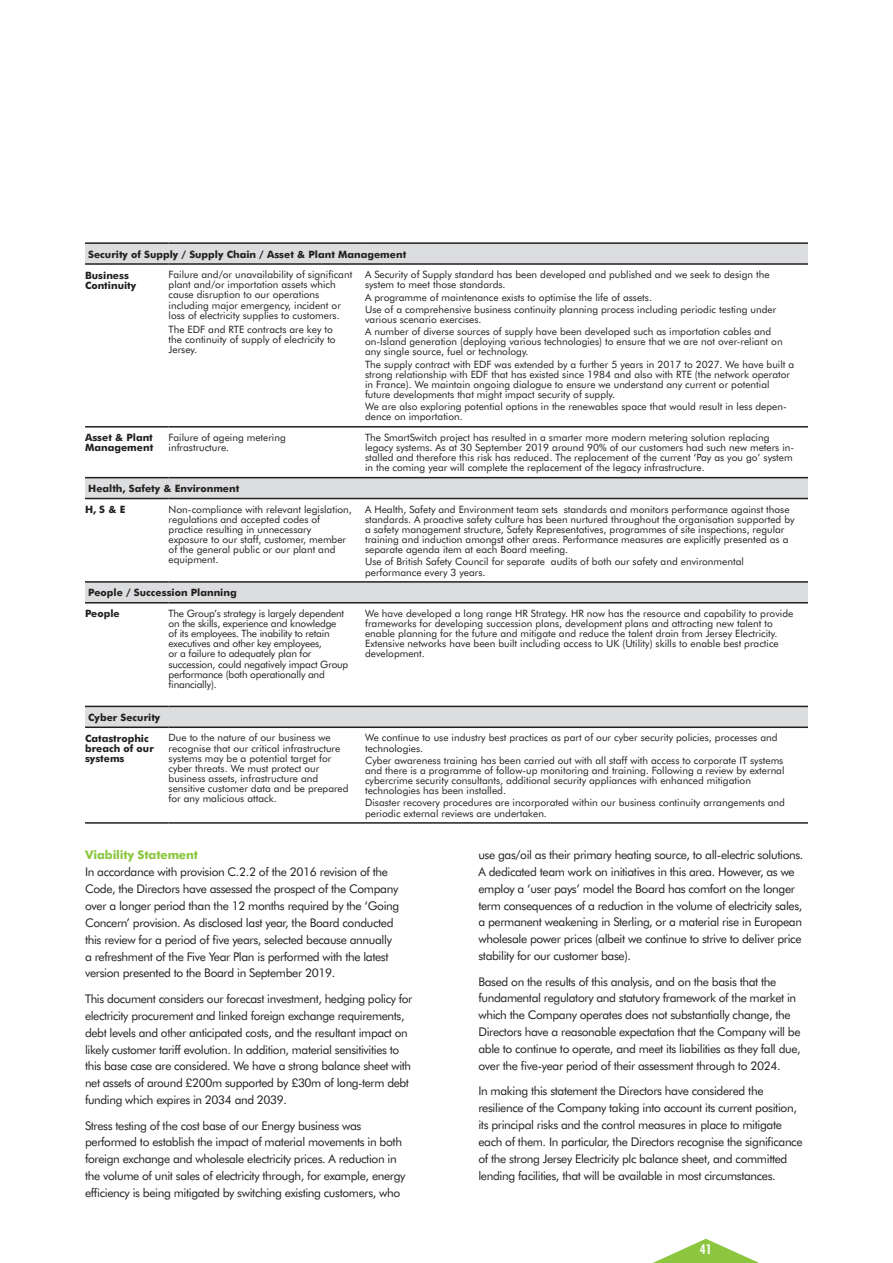
<style>
.page{position:relative;width:893px;height:1263px;background:#fff}
.page>*{position:absolute;margin:0;border:0;box-sizing:border-box;transform-origin:0 0}
.t1{font:700 condensed 13.5px "Futura BT";color:#fff}
.ReviewText{font:12px/16.8px "Futura BT";letter-spacing:-.03em;color:#231f20}
.ReviewText-2{font:700 12px "Futura BT";letter-spacing:-.01em;color:#8bc63e}
.t2{font:10.2px/10.2px "Futura BT";color:#231f20}
.t3{font:10.2px/10.2px "Futura BT";letter-spacing:-.02em;color:#231f20}
.t4{font:700 10.2px/10.2px "Futura BT";color:#231f20}
</style>
<div class="page">
<svg style="left:653px;top:1239px;width:106px;height:24px"></svg>
<svg style="left:85px;top:244px;width:723px;height:482px"></svg>
<hr style="left:85px;top:242px;width:84px;height:2px;background:#231f20">
<hr style="left:169px;top:242px;width:196px;height:2px;background:#231f20">
<hr style="left:365px;top:242px;width:443px;height:2px;background:#231f20">
<hr style="left:85px;top:263px;width:84px;height:2px;background:#231f20">
<hr style="left:169px;top:263px;width:196px;height:2px;background:#231f20">
<hr style="left:365px;top:263px;width:443px;height:2px;background:#231f20">
<hr style="left:85px;top:426px;width:84px;height:1px;background:#231f20">
<hr style="left:169px;top:426px;width:196px;height:1px;background:#231f20">
<hr style="left:365px;top:426px;width:443px;height:1px;background:#231f20">
<hr style="left:85px;top:477px;width:84px;height:1px;background:#231f20">
<hr style="left:169px;top:477px;width:196px;height:1px;background:#231f20">
<hr style="left:365px;top:477px;width:443px;height:1px;background:#231f20">
<hr style="left:85px;top:498px;width:84px;height:1px;background:#231f20">
<hr style="left:169px;top:498px;width:196px;height:1px;background:#231f20">
<hr style="left:365px;top:498px;width:443px;height:1px;background:#231f20">
<hr style="left:85px;top:581px;width:84px;height:2px;background:#231f20">
<hr style="left:169px;top:581px;width:196px;height:2px;background:#231f20">
<hr style="left:365px;top:581px;width:443px;height:2px;background:#231f20">
<hr style="left:85px;top:602px;width:84px;height:1px;background:#231f20">
<hr style="left:169px;top:602px;width:196px;height:1px;background:#231f20">
<hr style="left:365px;top:602px;width:443px;height:1px;background:#231f20">
<hr style="left:85px;top:706px;width:84px;height:1px;background:#231f20">
<hr style="left:169px;top:706px;width:196px;height:1px;background:#231f20">
<hr style="left:365px;top:706px;width:443px;height:1px;background:#231f20">
<hr style="left:85px;top:726px;width:84px;height:2px;background:#231f20">
<hr style="left:169px;top:726px;width:196px;height:2px;background:#231f20">
<hr style="left:365px;top:726px;width:443px;height:2px;background:#231f20">
<hr style="left:85px;top:822px;width:84px;height:2px;background:#231f20">
<hr style="left:169px;top:822px;width:196px;height:2px;background:#231f20">
<hr style="left:365px;top:822px;width:443px;height:2px;background:#231f20">
<p class="t4" style="left:88px;top:249px;width:320px">Security of Supply / Supply Chain / Asset &amp; Plant Management</p>
<p class="t4" style="left:85px;top:270px;width:53px">Business<br>Continuity</p>
<p class="t2" style="left:169px;top:269px;width:185px">Failure and/or unavailability of significant plant and/or importation assets which cause disruption to our operations including major emergency, incident or loss of electricity supplies to customers.</p>
<p class="t2" style="left:169px;top:324px;width:166px">The EDF and RTE contracts are key to</p>
<p class="t2" style="left:169px;top:334px;width:169px">the continuity of supply of electricity to<br>Jersey.</p>
<p class="t2" style="left:365px;top:269px;width:406px">A Security of Supply standard has been developed and published and we seek to design the system to meet those standards.</p>
<p class="t2" style="left:365px;top:292px;width:288px">A programme of maintenance exists to optimise the life of assets.</p>
<p class="t2" style="left:365px;top:304px;width:413px">Use of a comprehensive business continuity planning process including periodic testing under various scenario exercises.</p>
<p class="t2" style="left:365px;top:326px;width:419px">A number of diverse sources of supply have been developed such as importation cables and on-Island generation (deploying various technologies) to ensure that we are not over-reliant on any single source, fuel or technology.</p>
<p class="t2" style="left:365px;top:359px;width:431px">The supply contract with EDF was extended by a further 5 years in 2017 to 2027. We have built a strong relationship with EDF that has existed since 1984 and also with RTE (the network operator in France). We maintain ongoing dialogue to ensure we understand any current or potential future developments that might impact security of supply.</p>
<p class="t2" style="left:365px;top:401px;width:423px">We are also exploring potential options in the renewables space that would result in less depen&shy;dence on importation.</p>
<p class="t4" style="left:85px;top:432px;width:70px">Asset &amp; Plant<br>Management</p>
<p class="t2" style="left:169px;top:432px;width:119px">Failure of ageing metering infrastructure.</p>
<p class="t2" style="left:365px;top:432px;width:431px">The SmartSwitch project has resulted in a smarter more modern metering solution replacing legacy systems. As at 30 September 2019 around 90% of our customers had such new meters in&shy;stalled and therefore this risk has reduced. The replacement of the current ‘Pay as you go’ system in the coming year will complete the replacement of the legacy infrastructure.</p>
<p class="t4" style="left:88px;top:483px;width:153px">Health, Safety &amp; Environment</p>
<p class="t4" style="left:85px;top:504px;width:42px">H, S &amp; E</p>
<p class="t2" style="left:169px;top:504px;width:185px">Non-compliance with relevant legislation, regulations and accepted codes of practice resulting in unnecessary exposure to our staff, customer, member of the general public or our plant and equipment.</p>
<p class="t2" style="left:365px;top:504px;width:431px">A Health, Safety and Environment team sets standards and monitors performance against those standards. A proactive safety culture has been nurtured throughout the organisation supported by a safety management structure, Safety Representatives, programmes of site inspections, regular training and induction amongst other areas. Performance measures are explicitly presented as a separate agenda item at each Board meeting.</p>
<p class="t2" style="left:365px;top:557px;width:380px">Use of British Safety Council for separate audits of both our safety and environmental performance every 3 years.</p>
<p class="t4" style="left:88px;top:588px;width:150px">People / Succession Planning</p>
<p class="t4" style="left:85px;top:608px;width:36px">People</p>
<p class="t3" style="left:169px;top:608px;width:181px">The Group’s strategy is largely dependent on the skills, experience and knowledge<br>of its employees. The inability to retain executives and other key employees,<br>or a failure to adequately plan for succession, could negatively impact Group performance (both operationally and financially).</p>
<p class="t2" style="left:365px;top:608px;width:430px">We have developed a long range HR Strategy. HR now has the resource and capability to provide frameworks for developing succession plans, development plans and attracting new talent to enable planning for the future and mitigate and reduce the talent drain from Jersey Electricity.<br>Extensive networks have been built including access to UK (Utility) skills to enable best practice development.</p>
<p class="t4" style="left:88px;top:712px;width:74px">Cyber Security</p>
<p class="t4" style="left:85px;top:733px;width:70px">Catastrophic breach of our systems</p>
<p class="t2" style="left:169px;top:732px;width:182px">Due to the nature of our business we recognise that our critical infrastructure systems may be a potential target for cyber threats. We must protect our business assets, infrastructure and sensitive customer data and be prepared for any malicious attack.</p>
<p class="t2" style="left:365px;top:732px;width:414px">We continue to use industry best practices as part of our cyber security policies, processes and technologies.</p>
<p class="t2" style="left:365px;top:755px;width:421px">Cyber awareness training has been carried out with all staff with access to corporate IT systems and there is a programme of follow-up monitoring and training. Following a review by external cybercrime security consultants, additional security appliances with enhanced mitigation technologies has been installed.</p>
<p class="t2" style="left:365px;top:798px;width:421px">Disaster recovery procedures are incorporated within our business continuity arrangements and periodic external reviews are undertaken.</p>
<p class="ReviewText-2" style="left:85px;top:848px;width:115px">Viability Statement</p>
<p class="ReviewText" style="left:85px;top:863px;width:316px">In accordance with provision C.2.2 of the 2016 revision of the Code, the Directors have assessed the prospect of the Company over a longer period than the 12 months required by the ‘Going Concern’ provision. As disclosed last year, the Board conducted this review for a period of five years, selected because annually a refreshment of the Five Year Plan is performed with the latest version presented to the Board in September 2019.</p>
<p class="ReviewText" style="left:85px;top:990px;width:329px">This document considers our forecast investment, hedging policy for electricity procurement and linked foreign exchange requirements, debt levels and other anticipated costs, and the resultant impact on likely customer tariff evolution. In addition, material sensitivities to this base case are considered. We have a strong balance sheet with net assets of around £200m supported by £30m of long-term debt funding which expires in 2034 and 2039.</p>
<p class="ReviewText" style="left:85px;top:1117px;width:322px">Stress testing of the cost base of our Energy business was performed to establish the impact of material movements in both foreign exchange and wholesale electricity prices. A reduction in the volume of unit sales of electricity through, for example, energy efficiency is being mitigated by switching existing customers, who</p>
<p class="ReviewText" style="left:478px;top:846px;width:327px">use gas/oil as their primary heating source, to all-electric solutions.<br>A dedicated team work on initiatives in this area. However, as we employ a ‘user pays’ model the Board has comfort on the longer term consequences of a reduction in the volume of electricity sales, a permanent weakening in Sterling, or a material rise in European wholesale power prices (albeit we continue to strive to deliver price stability for our customer base).</p>
<p class="ReviewText" style="left:478px;top:973px;width:324px">Based on the results of this analysis, and on the basis that the fundamental regulatory and statutory framework of the market in which the Company operates does not substantially change, the Directors have a reasonable expectation that the Company will be able to continue to operate, and meet its liabilities as they fall due, over the five-year period of their assessment through to 2024.</p>
<p class="ReviewText" style="left:478px;top:1082px;width:326px">In making this statement the Directors have considered the resilience of the Company taking into account its current position, its principal risks and the control measures in place to mitigate each of them. In particular, the Directors recognise the significance of the strong Jersey Electricity plc balance sheet, and committed lending facilities, that will be available in most circumstances.</p>
<h1 class="t1" style="left:700px;top:1241px;width:13px">41</h1>
</div>
